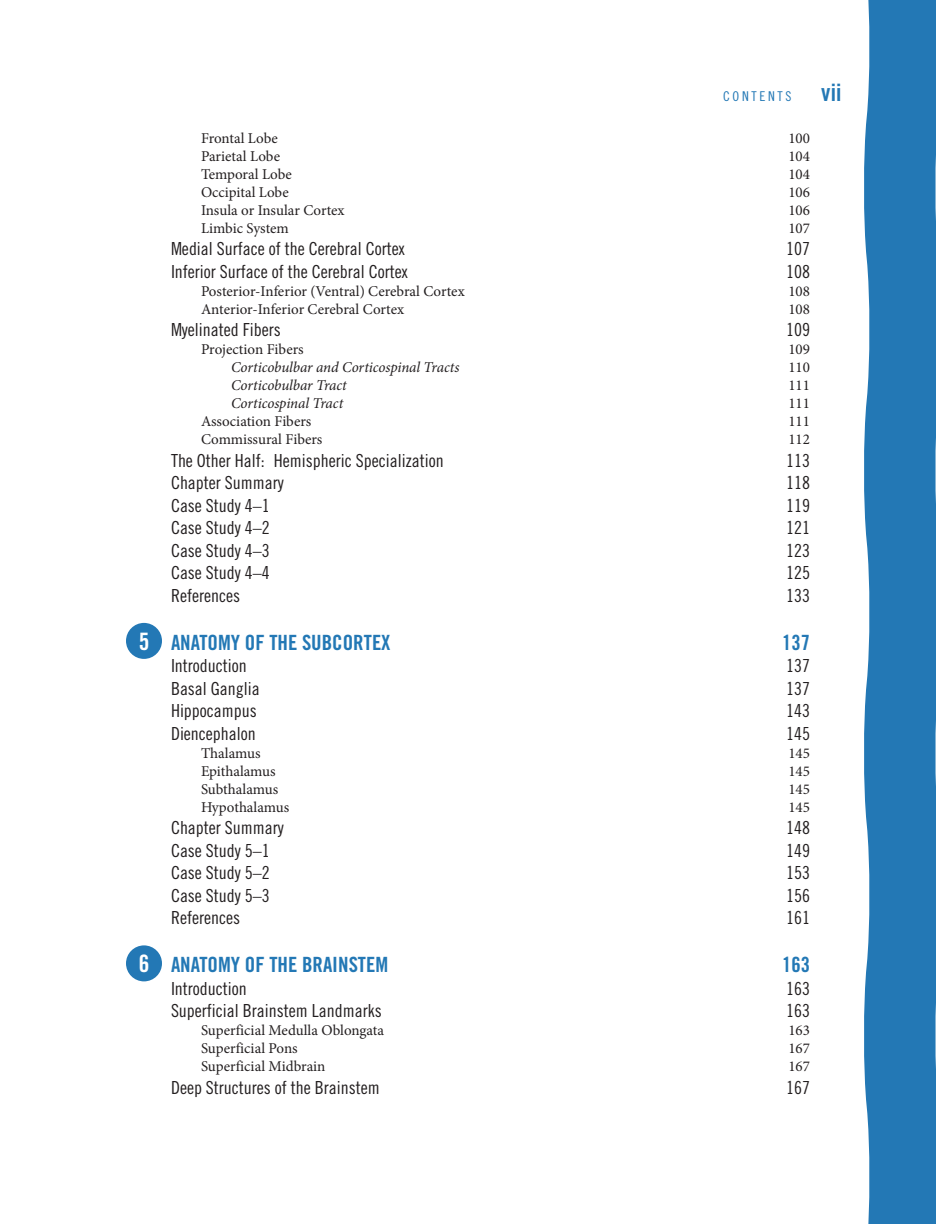
<style>
.page{position:relative;width:936px;height:1224px;background:#fff}
.page>*{position:absolute;margin:0;border:0;box-sizing:border-box;transform-origin:0 0}
.t1{font:24px "Trade Gothic Bold Cond Twenty";color:#2378b5}
.t2{font:21px "Trade Gothic Bold Cond Twenty";color:#2378b5}
.t3{font:18px "Trade Gothic Cond Eighteen";color:#231f20}
.t4{font:15px "Minion Pro";color:#231f20}
.t5{font:italic 15px "Minion Pro";letter-spacing:-.005em;color:#231f20}
.t6{font:13.5px "Trade Gothic Cond Eighteen";color:#2378b5}
.s1{font-family:"Trade Gothic Cond Eighteen";font-size:13.5px}
.s2{font-size:24px;color:#fff}
</style>
<div class="page">
<div style="left:864px;top:0;width:72px;height:1224px;background:#2378b5"></div>
<div style="left:126px;top:623px;width:36px;height:36px;background:#2378b5;border-radius:50%"></div>
<div style="left:126px;top:945px;width:36px;height:36px;background:#2378b5;border-radius:50%"></div>
<p class="t6" style="left:723px;top:88px;width:19px">CONTENT</p>
<h1 class="t1" style="left:786px;top:78px;width:57px"><span class="s1">S</span> VII</h1>
<p class="t4" style="left:201px;top:128px;width:78px">Frontal Lobe</p>
<p class="t4" style="left:788px;top:128px;width:23px">100</p>
<p class="t4" style="left:201px;top:146px;width:81px">Parietal Lobe</p>
<p class="t4" style="left:788px;top:146px;width:23px">104</p>
<p class="t4" style="left:201px;top:164px;width:92px">Temporal Lobe</p>
<p class="t4" style="left:788px;top:164px;width:23px">104</p>
<p class="t4" style="left:201px;top:182px;width:89px">Occipital Lobe</p>
<p class="t4" style="left:788px;top:182px;width:23px">106</p>
<p class="t4" style="left:201px;top:200px;width:145px">Insula or Insular Cortex</p>
<p class="t4" style="left:788px;top:200px;width:23px">106</p>
<p class="t4" style="left:201px;top:218px;width:89px">Limbic System</p>
<p class="t4" style="left:788px;top:218px;width:23px">107</p>
<p class="t3" style="left:171px;top:238px;width:235px">Medial Surface of the Cerebral Cortex</p>
<p class="t3" style="left:786px;top:238px;width:25px">107</p>
<p class="t3" style="left:171px;top:261px;width:238px">Inferior Surface of the Cerebral Cortex</p>
<p class="t3" style="left:786px;top:261px;width:25px">108</p>
<p class="t4" style="left:201px;top:281px;width:265px">Posterior-Inferior (Ventral) Cerebral Cortex</p>
<p class="t4" style="left:788px;top:281px;width:23px">108</p>
<p class="t4" style="left:201px;top:299px;width:205px">Anterior-Inferior Cerebral Cortex</p>
<p class="t4" style="left:788px;top:299px;width:23px">108</p>
<p class="t3" style="left:171px;top:319px;width:111px">Myelinated Fibers</p>
<p class="t3" style="left:786px;top:319px;width:25px">109</p>
<p class="t4" style="left:201px;top:340px;width:104px">Projection Fibers</p>
<p class="t4" style="left:788px;top:340px;width:23px">109</p>
<p class="t5" style="left:231px;top:357px;width:230px">Corticobulbar and Corticospinal Tracts</p>
<p class="t4" style="left:788px;top:358px;width:23px">110</p>
<p class="t5" style="left:231px;top:375px;width:117px">Corticobulbar Tract</p>
<p class="t4" style="left:788px;top:376px;width:23px">111</p>
<p class="t5" style="left:231px;top:393px;width:114px">Corticospinal Tract</p>
<p class="t4" style="left:788px;top:394px;width:23px">111</p>
<p class="t4" style="left:201px;top:412px;width:112px">Association Fibers</p>
<p class="t4" style="left:788px;top:412px;width:23px">111</p>
<p class="t4" style="left:201px;top:430px;width:123px">Commissural Fibers</p>
<p class="t4" style="left:788px;top:430px;width:23px">112</p>
<p class="t3" style="left:171px;top:450px;width:274px">The Other Half: Hemispheric Specialization</p>
<p class="t3" style="left:786px;top:450px;width:25px">113</p>
<p class="t3" style="left:171px;top:472px;width:114px">Chapter Summary</p>
<p class="t3" style="left:786px;top:472px;width:25px">118</p>
<p class="t3" style="left:171px;top:495px;width:100px">Case Study 4–1</p>
<p class="t3" style="left:786px;top:495px;width:25px">119</p>
<p class="t3" style="left:171px;top:517px;width:100px">Case Study 4–2</p>
<p class="t3" style="left:786px;top:517px;width:25px">121</p>
<p class="t3" style="left:171px;top:540px;width:100px">Case Study 4–3</p>
<p class="t3" style="left:786px;top:540px;width:25px">123</p>
<p class="t3" style="left:171px;top:562px;width:100px">Case Study 4–4</p>
<p class="t3" style="left:786px;top:562px;width:25px">125</p>
<p class="t3" style="left:171px;top:585px;width:71px">References</p>
<p class="t3" style="left:786px;top:585px;width:25px">133</p>
<p class="t2" style="left:139px;top:630px;width:253px"><span class="s2">5</span> ANATOMY OF THE SUBCORTEX</p>
<p class="t2" style="left:782px;top:630px;width:29px">137</p>
<p class="t3" style="left:171px;top:655px;width:77px">Introduction</p>
<p class="t3" style="left:786px;top:655px;width:25px">137</p>
<p class="t3" style="left:171px;top:678px;width:90px">Basal Ganglia</p>
<p class="t3" style="left:786px;top:678px;width:25px">137</p>
<p class="t3" style="left:171px;top:700px;width:87px">Hippocampus</p>
<p class="t3" style="left:786px;top:700px;width:25px">143</p>
<p class="t3" style="left:171px;top:723px;width:86px">Diencephalon</p>
<p class="t3" style="left:786px;top:723px;width:25px">145</p>
<p class="t4" style="left:201px;top:743px;width:61px">Thalamus</p>
<p class="t4" style="left:788px;top:743px;width:23px">145</p>
<p class="t4" style="left:201px;top:761px;width:76px">Epithalamus</p>
<p class="t4" style="left:788px;top:761px;width:23px">145</p>
<p class="t4" style="left:201px;top:779px;width:79px">Subthalamus</p>
<p class="t4" style="left:788px;top:779px;width:23px">145</p>
<p class="t4" style="left:201px;top:797px;width:90px">Hypothalamus</p>
<p class="t4" style="left:788px;top:797px;width:23px">145</p>
<p class="t3" style="left:171px;top:817px;width:114px">Chapter Summary</p>
<p class="t3" style="left:786px;top:817px;width:25px">148</p>
<p class="t3" style="left:171px;top:840px;width:100px">Case Study 5–1</p>
<p class="t3" style="left:786px;top:840px;width:25px">149</p>
<p class="t3" style="left:171px;top:862px;width:100px">Case Study 5–2</p>
<p class="t3" style="left:786px;top:862px;width:25px">153</p>
<p class="t3" style="left:171px;top:885px;width:100px">Case Study 5–3</p>
<p class="t3" style="left:786px;top:885px;width:25px">156</p>
<p class="t3" style="left:171px;top:907px;width:71px">References</p>
<p class="t3" style="left:786px;top:907px;width:25px">161</p>
<p class="t2" style="left:139px;top:952px;width:251px"><span class="s2">6</span> ANATOMY OF THE BRAINSTEM</p>
<p class="t2" style="left:782px;top:952px;width:29px">163</p>
<p class="t3" style="left:171px;top:978px;width:77px">Introduction</p>
<p class="t3" style="left:786px;top:978px;width:25px">163</p>
<p class="t3" style="left:171px;top:1000px;width:212px">Superficial Brainstem Landmarks</p>
<p class="t3" style="left:786px;top:1000px;width:25px">163</p>
<p class="t4" style="left:201px;top:1021px;width:185px">Superficial Medulla Oblongata</p>
<p class="t4" style="left:788px;top:1021px;width:23px">163</p>
<p class="t4" style="left:201px;top:1039px;width:98px">Superficial Pons</p>
<p class="t4" style="left:788px;top:1039px;width:23px">167</p>
<p class="t4" style="left:201px;top:1057px;width:126px">Superficial Midbrain</p>
<p class="t4" style="left:788px;top:1057px;width:23px">167</p>
<p class="t3" style="left:171px;top:1077px;width:210px">Deep Structures of the Brainstem</p>
<p class="t3" style="left:786px;top:1077px;width:25px">167</p>
</div>
